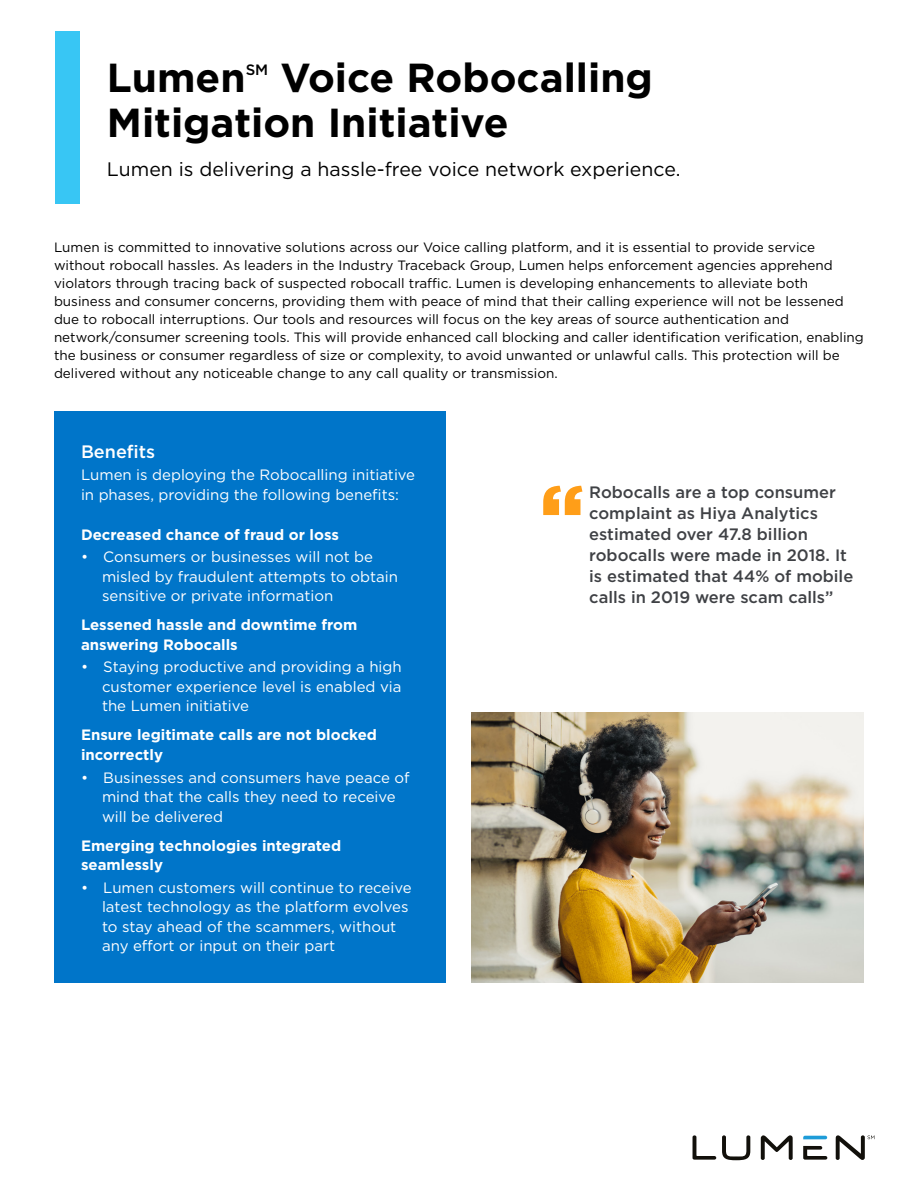
<style>
.page{position:relative;width:918px;height:1188px;background:#fff}
.page>*{position:absolute;margin:0;border:0;box-sizing:border-box;transform-origin:0 0}
.t1{font:900 81px "Gotham";color:#ff9e18}
.t2{font:700 40.5px/45px "Gotham";color:#000}
.Title_-_Sub{font:19.5px "Gotham";color:#000}
.Heading{font:500 18px "Gotham";color:#fff}
.Quote_-_Text{font:500 16.5px/21px "Gotham";color:#3f4145}
.Body_Copy{font:15px/19.5px "Gotham";color:#fff}
.Heading_-_Sub{font:700 15px/19.5px "Gotham";color:#fff}
.t3{font:500 15px "Gotham";color:#000}
.Body_Copy_-_1_Column{font:13.5px/18px "Gotham";color:#000}
</style>
<div class="page">
<div style="left:55px;top:31px;width:25px;height:173px;background:#38c6f4"></div>
<svg style="left:693px;top:1135px;width:23px;height:25px"></svg>
<svg style="left:722px;top:1135px;width:28px;height:25px"></svg>
<svg style="left:761px;top:1135px;width:32px;height:25px"></svg>
<svg style="left:803px;top:1136px;width:24px;height:3px"></svg>
<svg style="left:803px;top:1146px;width:24px;height:14px"></svg>
<svg style="left:836px;top:1135px;width:38px;height:25px"></svg>
<img style="left:472px;top:713px;width:391px;height:270px">
<div style="left:54px;top:412px;width:392px;height:571px;background:#0075c9"></div>
<p class="t2" style="left:107px;top:55px;width:548px;text-indent:174px">Voice Robocalling<br>Mitigation Initiative</p>
<p class="Title_-_Sub" style="left:107px;top:157px;width:575px">Lumen is delivering a hassle-free voice network experience.</p>
<p class="t2" style="left:107px;top:55px;width:140px">Lumen</p>
<p class="t3" style="left:246px;top:60px;width:24px">SM</p>
<p class="Body_Copy_-_1_Column" style="left:54px;top:238px;width:811px">Lumen is committed to innovative solutions across our Voice calling platform, and it is essential to provide service without robocall hassles. As leaders in the Industry Traceback Group, Lumen helps enforcement agencies apprehend violators through tracing back of suspected robocall traffic. Lumen is developing enhancements to alleviate both business and consumer concerns, providing them with peace of mind that their calling experience will not be lessened due to robocall interruptions. Our tools and resources will focus on the key areas of source authentication and network/consumer screening tools. This will provide enhanced call blocking and caller identification verification, enabling the business or consumer regardless of size or complexity, to avoid unwanted or unlawful calls. This protection will be delivered without any noticeable change to any call quality or transmission.</p>
<p class="Heading" style="left:81px;top:439px;width:76px">Benefits</p>
<p class="Body_Copy" style="left:81px;top:465px;width:336px">Lumen is deploying the Robocalling initiative in phases, providing the following benefits:</p>
<p class="Heading_-_Sub" style="left:81px;top:524px;width:259px">Decreased chance of fraud or loss</p>
<p class="Body_Copy" style="left:102px;top:547px;width:298px;text-indent:-21px">• Consumers or businesses will not be misled by fraudulent attempts to obtain sensitive or private information</p>
<p class="Heading_-_Sub" style="left:81px;top:615px;width:278px">Lessened hassle and downtime from answering Robocalls</p>
<p class="Body_Copy" style="left:102px;top:657px;width:301px;text-align:justify;text-indent:-21px">• Staying productive and providing a high customer experience level is enabled via the Lumen initiative</p>
<p class="Heading_-_Sub" style="left:81px;top:725px;width:298px">Ensure legitimate calls are not blocked incorrectly</p>
<p class="Body_Copy" style="left:102px;top:767px;width:309px;text-indent:-21px">• Businesses and consumers have peace of mind that the calls they need to receive will be delivered</p>
<p class="Heading_-_Sub" style="left:81px;top:835px;width:262px">Emerging technologies integrated seamlessly</p>
<p class="Body_Copy" style="left:102px;top:877px;width:311px;text-indent:-21px">• Lumen customers will continue to receive latest technology as the platform evolves to stay ahead of the scammers, without any effort or input on their part</p>
<p class="t1" style="left:540px;top:458px;width:46px">“</p>
<p class="Quote_-_Text" style="left:589px;top:481px;width:266px">Robocalls are a top consumer complaint as Hiya Analytics estimated over 47.8 billion robocalls were made in 2018. It is estimated that 44% of mobile calls in 2019 were scam calls”</p>
</div>
